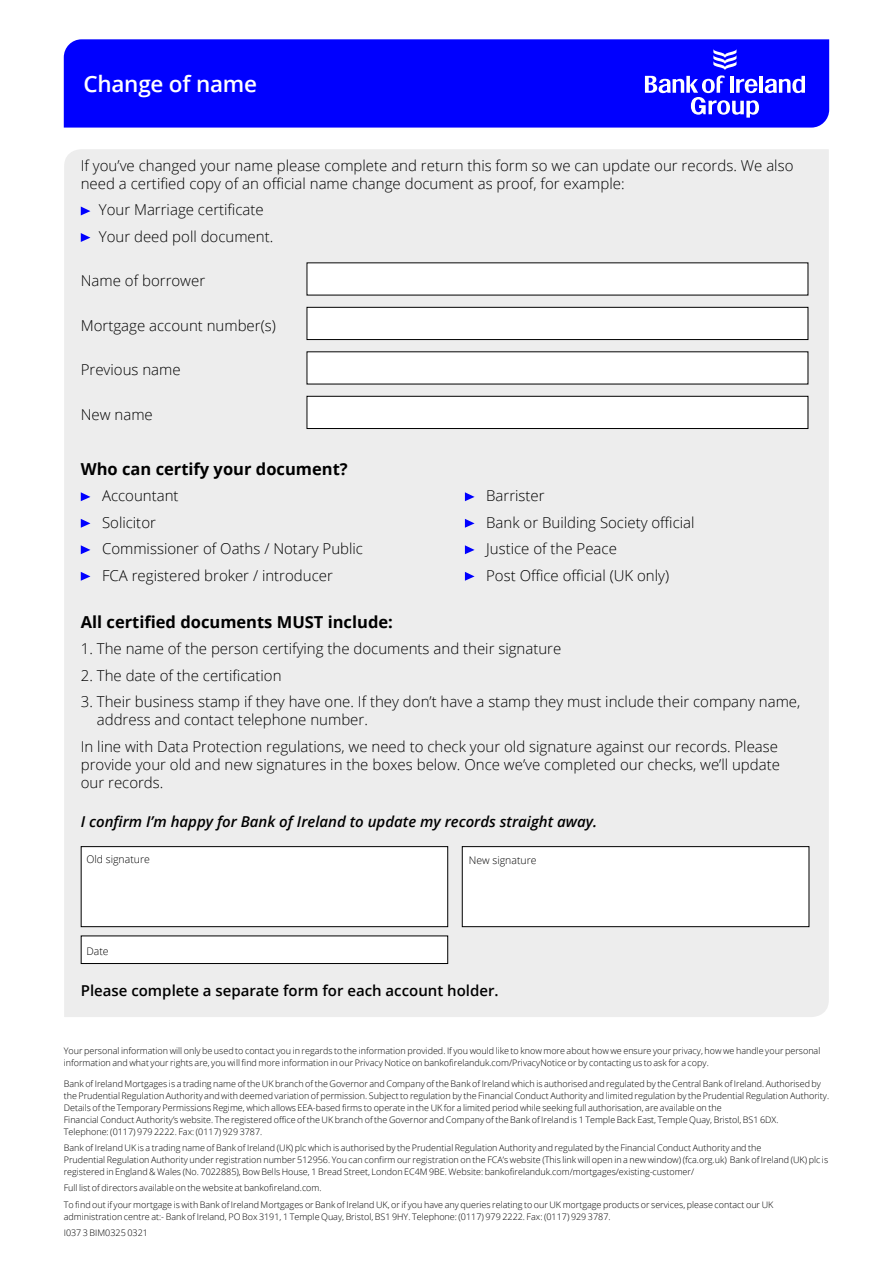
<style>
.page{position:relative;width:893px;height:1263px;background:#fff}
.page>*{position:absolute;margin:0;border:0;box-sizing:border-box;transform-origin:0 0}
.t1{font:600 22.5px "Open Sans";letter-spacing:-.01em;color:#fff}
.t2{font:700 16.5px "Open Sans";color:#000}
.t3{font:300 15px/26.5px "Open Sans";color:#000}
.t4{font:italic 600 15px "Open Sans";color:#000}
.t5{font:600 15px "Open Sans";color:#000}
.t6{font:300 10.5px "Open Sans";color:#000}
.t7{font:300 9px/12px "Open Sans";color:#000}
</style>
<div class="page">
<div style="left:64px;top:149px;width:765px;height:868px;background:#ededed"></div>
<svg style="left:81px;top:207px;width:9px;height:8px"></svg>
<svg style="left:81px;top:233px;width:9px;height:9px"></svg>
<div style="left:307px;top:263px;width:501px;height:32px;background:#fff"></div>
<div style="left:307px;top:307px;width:501px;height:33px;background:#fff"></div>
<div style="left:307px;top:307px;width:501px;height:33px;border:1px solid #000"></div>
<div style="left:307px;top:352px;width:501px;height:32px;background:#fff"></div>
<div style="left:307px;top:396px;width:501px;height:32px;background:#fff"></div>
<div style="left:307px;top:396px;width:501px;height:33px;border:1px solid #000"></div>
<div style="left:81px;top:847px;width:367px;height:80px;background:#fff"></div>
<div style="left:81px;top:846px;width:367px;height:81px;border:1px solid #000"></div>
<div style="left:462px;top:847px;width:347px;height:80px;background:#fff"></div>
<div style="left:462px;top:846px;width:347px;height:81px;border:1px solid #000"></div>
<div style="left:81px;top:936px;width:367px;height:27px;background:#fff"></div>
<div style="left:81px;top:935px;width:367px;height:29px;border:1px solid #000"></div>
<svg style="left:465px;top:492px;width:10px;height:9px"></svg>
<svg style="left:465px;top:519px;width:10px;height:9px"></svg>
<svg style="left:465px;top:545px;width:10px;height:9px"></svg>
<svg style="left:465px;top:572px;width:10px;height:9px"></svg>
<svg style="left:81px;top:492px;width:9px;height:9px"></svg>
<svg style="left:81px;top:519px;width:9px;height:9px"></svg>
<svg style="left:81px;top:545px;width:9px;height:9px"></svg>
<svg style="left:81px;top:572px;width:9px;height:9px"></svg>
<div style="left:64px;top:39px;width:765px;height:89px;background:#00f"></div>
<hr style="left:759px;top:76px;width:4px;height:17px;background:#fff">
<svg style="left:765px;top:76px;width:40px;height:17px"></svg>
<svg style="left:645px;top:49px;width:114px;height:69px;background:#3434ff"></svg>
<h1 class="t1" style="left:83px;top:68px;width:175px">Change of name</h1>
<h3 class="t3" style="left:81px;top:156px;width:714px;line-height:18px">If you’ve changed your name please complete and return this form so we can update our records. We also need a certified copy of an official name change document as proof, for example:</h3>
<h3 class="t3" style="left:99px;top:196px;width:176px">Your Marriage certificate<br>Your deed poll document.</h3>
<h3 class="t3" style="left:81px;top:267px;width:126px">Name of borrower</h3>
<h3 class="t3" style="left:81px;top:312px;width:197px">Mortgage account number(s)</h3>
<h3 class="t3" style="left:81px;top:356px;width:101px">Previous name</h3>
<h3 class="t3" style="left:81px;top:401px;width:74px">New name</h3>
<h2 class="t2" style="left:81px;top:457px;width:268px">Who can certify your document?</h2>
<h3 class="t3" style="left:102px;top:482px;width:262px">Accountant<br>Solicitor<br>Commissioner of Oaths / Notary Public<br>FCA registered broker / introducer</h3>
<h3 class="t3" style="left:486px;top:482px;width:210px">Barrister<br>Bank or Building Society official<br>Justice of the Peace<br>Post Office official (UK only)</h3>
<h2 class="t2" style="left:81px;top:610px;width:314px">All certified documents MUST include:</h2>
<h3 class="t3" style="left:81px;top:635px;width:482px">1. The name of the person certifying the documents and their signature</h3>
<h3 class="t3" style="left:81px;top:662px;width:202px">2. The date of the certification</h3>
<h3 class="t3" style="left:97px;top:692px;width:705px;line-height:18px;text-indent:-16px">3. Their business stamp if they have one. If they don’t have a stamp they must include their company name, address and contact telephone number.</h3>
<h3 class="t3" style="left:81px;top:737px;width:701px;line-height:18px">In line with Data Protection regulations, we need to check your old signature against our records. Please provide your old and new signatures in the boxes below. Once we’ve completed our checks, we’ll update our records.</h3>
<h3 class="t4" style="left:81px;top:811px;width:518px">I confirm I’m happy for Bank of Ireland to update my records straight away.</h3>
<p class="t6" style="left:86px;top:852px;width:65px">Old signature</p>
<p class="t6" style="left:86px;top:944px;width:24px">Date</p>
<p class="t6" style="left:469px;top:852px;width:69px">New signature</p>
<h3 class="t5" style="left:81px;top:980px;width:419px">Please complete a separate form for each account holder.</h3>
<p class="t7" style="left:64px;top:1044px;width:758px;line-height:12.6px">Your personal information will only be used to contact you in regards to the information provided. If you would like to know more about how we ensure your privacy, how we handle your personal information and what your rights are, you will find more information in our Privacy Notice on bankofirelanduk.com/PrivacyNotice or by contacting us to ask for a copy.</p>
<p class="t7" style="left:64px;top:1077px;width:767px">Bank of Ireland Mortgages is a trading name of the UK branch of the Governor and Company of the Bank of Ireland which is authorised and regulated by the Central Bank of Ireland. Authorised by the Prudential Regulation Authority and with deemed variation of permission. Subject to regulation by the Financial Conduct Authority and limited regulation by the Prudential Regulation Authority.<br>Details of the Temporary Permissions Regime, which allows EEA-based firms to operate in the UK for a limited period while seeking full authorisation, are available on the<br>Financial Conduct Authority’s website. The registered office of the UK branch of the Governor and Company of the Bank of Ireland is 1 Temple Back East, Temple Quay, Bristol, BS1 6DX.<br>Telephone: (0117) 979 2222. Fax: (0117) 929 3787.</p>
<p class="t7" style="left:64px;top:1141px;width:766px">Bank of Ireland UK is a trading name of Bank of Ireland (UK) plc which is authorised by the Prudential Regulation Authority and regulated by the Financial Conduct Authority and the<br>Prudential Regulation Authority under registration number 512956. You can confirm our registration on the FCA’s website (This link will open in a new window) (fca.org.uk) Bank of Ireland (UK) plc is registered in England &amp; Wales (No. 7022885), Bow Bells House, 1 Bread Street, London EC4M 9BE. Website: bankofirelanduk.com/mortgages/existing-customer/</p>
<p class="t7" style="left:64px;top:1180px;width:711px;line-height:16.2px">Full list of directors available on the website at bankofireland.com.<br>To find out if your mortgage is with Bank of Ireland Mortgages or Bank of Ireland UK, or if you have any queries relating to our UK mortgage products or services, please contact our UK</p>
<p class="t7" style="left:64px;top:1208px;width:548px;line-height:16.2px">administration centre at:- Bank of Ireland, PO Box 3191, 1 Temple Quay, Bristol, BS1 9HY. Telephone: (0117) 979 2222. Fax: (0117) 929 3787.<br>I037 3 BIM0325 0321</p>
</div>
